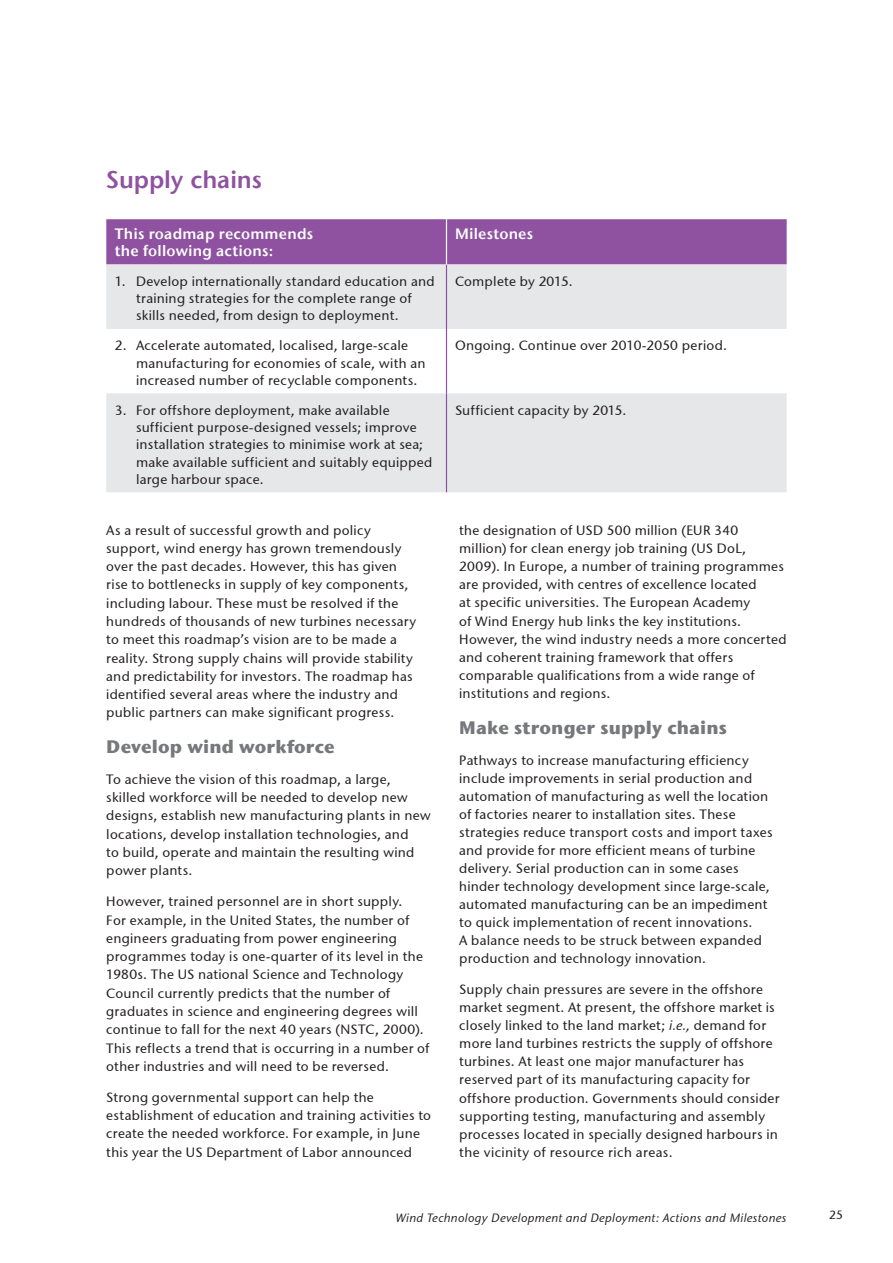
<style>
.page{position:relative;width:893px;height:1263px;background:#fff}
.page>*{position:absolute;margin:0;border:0;box-sizing:border-box;transform-origin:0 0}
.t1{font:24px "Stone Sans ITC Semi";letter-spacing:-.01em;color:#8e52a1}
.t2{font:700 18px "Stone Sans ITC";letter-spacing:.005em;color:#76787b}
.t3{font:15px/17.2px "Stone Sans ITC Semi";letter-spacing:.015em;color:#fff}
.t4{font:13.5px/18.3px "Stone Sans ITCTT Medium";letter-spacing:.02em;color:#231f20}
.t5{font:italic 12px "Stone Sans ITCTT Medium";letter-spacing:.025em;color:#231f20}
.t6{font:12px "Stone Sans ITCTT Medium";color:#231f20}
.s1{font-style:italic}
</style>
<div class="page">
<div style="left:106px;top:219px;width:681px;height:45px;background:#8e52a1"></div>
<svg style="left:106px;top:264px;width:681px;height:228px;fill:#e6e7e9"></svg>
<hr style="left:446px;top:264px;width:1px;height:65px;background:#8e52a1">
<hr style="left:446px;top:329px;width:1px;height:64px;background:#8e52a1">
<hr style="left:446px;top:393px;width:1px;height:99px;background:#8e52a1">
<hr style="left:446px;top:219px;width:1px;height:45px;background:#fff">
<h1 class="t1" style="left:106px;top:164px;width:157px">Supply chains</h1>
<p class="t3" style="left:115px;top:225px;width:200px">This roadmap recommends the following actions:</p>
<p class="t3" style="left:455px;top:225px;width:80px">Milestones</p>
<p class="t4" style="left:136px;top:272px;width:300px;line-height:17.2px;text-indent:-21px">1. Develop internationally standard education and training strategies for the complete range of skills needed, from design to deployment.</p>
<p class="t4" style="left:455px;top:272px;width:119px">Complete by 2015.</p>
<p class="t4" style="left:136px;top:337px;width:291px;line-height:17.2px;text-indent:-21px">2. Accelerate automated, localised, large-scale manufacturing for economies of scale, with an increased number of recyclable components.</p>
<p class="t4" style="left:455px;top:336px;width:273px">Ongoing. Continue over 2010-2050 period.</p>
<p class="t4" style="left:136px;top:401px;width:298px;line-height:17.2px;text-indent:-21px">3. For offshore deployment, make available sufficient purpose-designed vessels; improve installation strategies to minimise work at sea; make available sufficient and suitably equipped large harbour space.</p>
<p class="t4" style="left:455px;top:401px;width:173px">Sufficient capacity by 2015.</p>
<p class="t4" style="left:106px;top:521px;width:312px">As a result of successful growth and policy support, wind energy has grown tremendously over the past decades. However, this has given rise to bottlenecks in supply of key components, including labour. These must be resolved if the hundreds of thousands of new turbines necessary to meet this roadmap’s vision are to be made a reality. Strong supply chains will provide stability and predictability for investors. The roadmap has identified several areas where the industry and public partners can make significant progress.</p>
<h2 class="t2" style="left:106px;top:735px;width:230px">Develop wind workforce</h2>
<p class="t4" style="left:106px;top:770px;width:326px">To achieve the vision of this roadmap, a large, skilled workforce will be needed to develop new designs, establish new manufacturing plants in new locations, develop installation technologies, and<br>to build, operate and maintain the resulting wind power plants.</p>
<p class="t4" style="left:106px;top:892px;width:325px">However, trained personnel are in short supply.<br>For example, in the United States, the number of engineers graduating from power engineering programmes today is one-quarter of its level in the 1980s. The US national Science and Technology Council currently predicts that the number of graduates in science and engineering degrees will continue to fall for the next 40 years (NSTC, 2000).<br>This reflects a trend that is occurring in a number of other industries and will need to be reversed.</p>
<p class="t4" style="left:106px;top:1088px;width:326px">Strong governmental support can help the establishment of education and training activities to create the needed workforce. For example, in June this year the US Department of Labor announced</p>
<p class="t4" style="left:459px;top:521px;width:329px">the designation of USD 500 million (EUR 340 million) for clean energy job training (US DoL, 2009). In Europe, a number of training programmes are provided, with centres of excellence located<br>at specific universities. The European Academy<br>of Wind Energy hub links the key institutions.<br>However, the wind industry needs a more concerted and coherent training framework that offers comparable qualifications from a wide range of institutions and regions.</p>
<h2 class="t2" style="left:459px;top:716px;width:269px">Make stronger supply chains</h2>
<p class="t4" style="left:459px;top:751px;width:315px">Pathways to increase manufacturing efficiency include improvements in serial production and automation of manufacturing as well the location of factories nearer to installation sites. These strategies reduce transport costs and import taxes and provide for more efficient means of turbine delivery. Serial production can in some cases hinder technology development since large-scale, automated manufacturing can be an impediment to quick implementation of recent innovations.<br>A balance needs to be struck between expanded production and technology innovation.</p>
<p class="t4" style="left:459px;top:980px;width:322px">Supply chain pressures are severe in the offshore market segment. At present, the offshore market is closely linked to the land market; <span class="s1">i.e.,</span> demand for more land turbines restricts the supply of offshore turbines. At least one major manufacturer has reserved part of its manufacturing capacity for offshore production. Governments should consider supporting testing, manufacturing and assembly processes located in specially designed harbours in the vicinity of resource rich areas.</p>
<p class="t5" style="left:395px;top:1210px;width:393px">Wind Technology Development and Deployment: Actions and Milestones</p>
<p class="t6" style="left:829px;top:1208px;width:15px">25</p>
</div>
